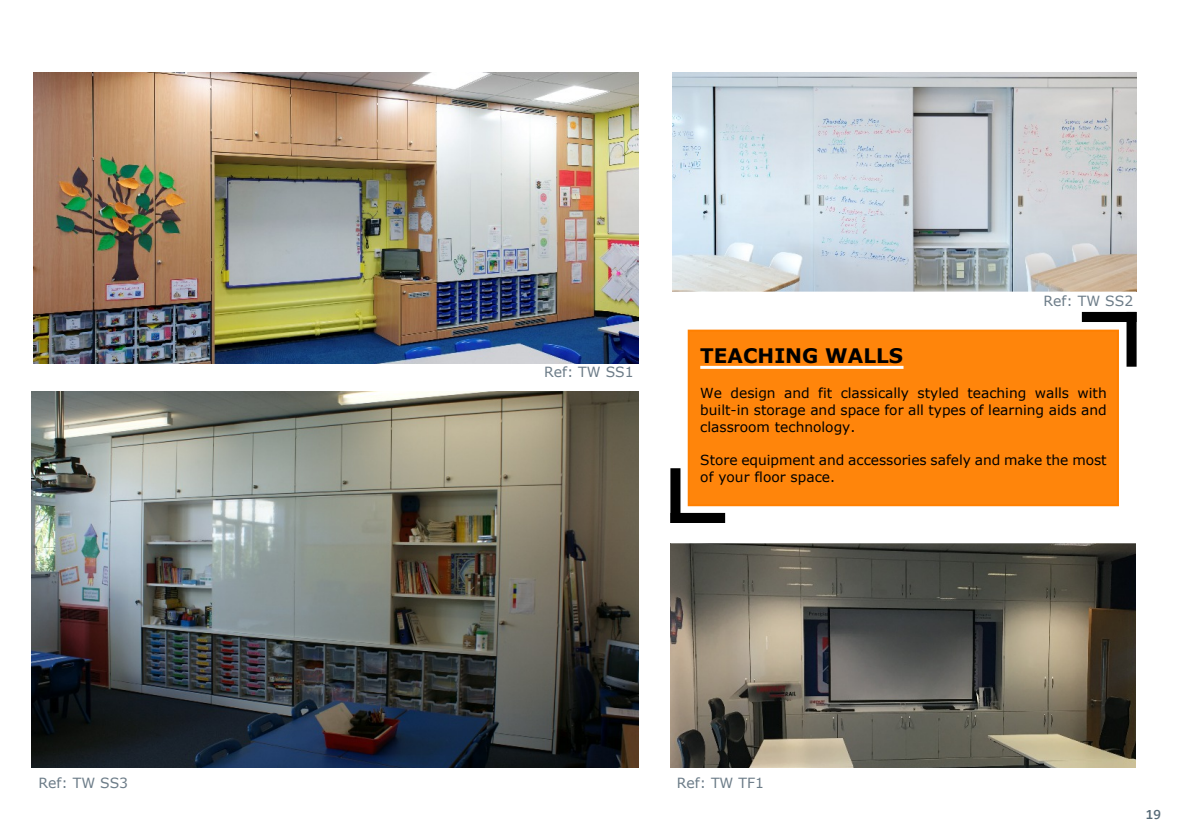
<style>
.page{position:relative;width:1191px;height:840px;background:#fff}
.page>*{position:absolute;margin:0;border:0;box-sizing:border-box;transform-origin:0 0}
.t1{font:700 20px "Verdana";color:#000}
.t2{font:14px "Verdana";color:#6c7c88}
.t3{font:500 14px "Dubai";color:#576a77}
.t4{font:13.8px/16.8px "Verdana";color:#000;text-align:justify}
</style>
<div class="page">
<img style="left:670px;top:543px;width:465px;height:224px">
<img style="left:672px;top:72px;width:464px;height:219px">
<img style="left:32px;top:391px;width:606px;height:376px">
<img style="left:34px;top:72px;width:604px;height:291px">
<div style="left:671px;top:291px;width:465px;height:252px;background:#fff;border:2px solid #fff"></div>
<div style="left:687px;top:329px;width:432px;height:177px;background:#ff850b;border:2px solid #ff8000"></div>
<div style="left:1126px;top:312px;width:10px;height:54px;background:#000;border:2px solid #000"></div>
<div style="left:1081px;top:312px;width:55px;height:10px;background:#000"></div>
<div style="left:670px;top:468px;width:10px;height:54px;background:#000;border:2px solid #000"></div>
<div style="left:670px;top:512px;width:55px;height:10px;background:#000;border:2px solid #000"></div>
<hr style="left:700px;top:365px;width:203px;height:3px;background:#fff">
<p class="t2" style="left:544px;top:366px;width:91px">Ref: TW SS1</p>
<p class="t2" style="left:1043px;top:295px;width:91px">Ref: TW SS2</p>
<h1 class="t1" style="left:700px;top:348px;width:204px">TEACHING WALLS</h1>
<p class="t4" style="left:700px;top:385px;width:408px">We design and fit classically styled teaching walls with built-in storage and space for all types of learning aids and classroom technology.</p>
<p class="t4" style="left:700px;top:452px;width:408px">Store equipment and accessories safely and make the most of your floor space.</p>
<p class="t2" style="left:38px;top:777px;width:91px">Ref: TW SS3</p>
<p class="t2" style="left:676px;top:777px;width:89px">Ref: TW TF1</p>
<p class="t3" style="left:1145px;top:808px;width:17px">19</p>
</div>
